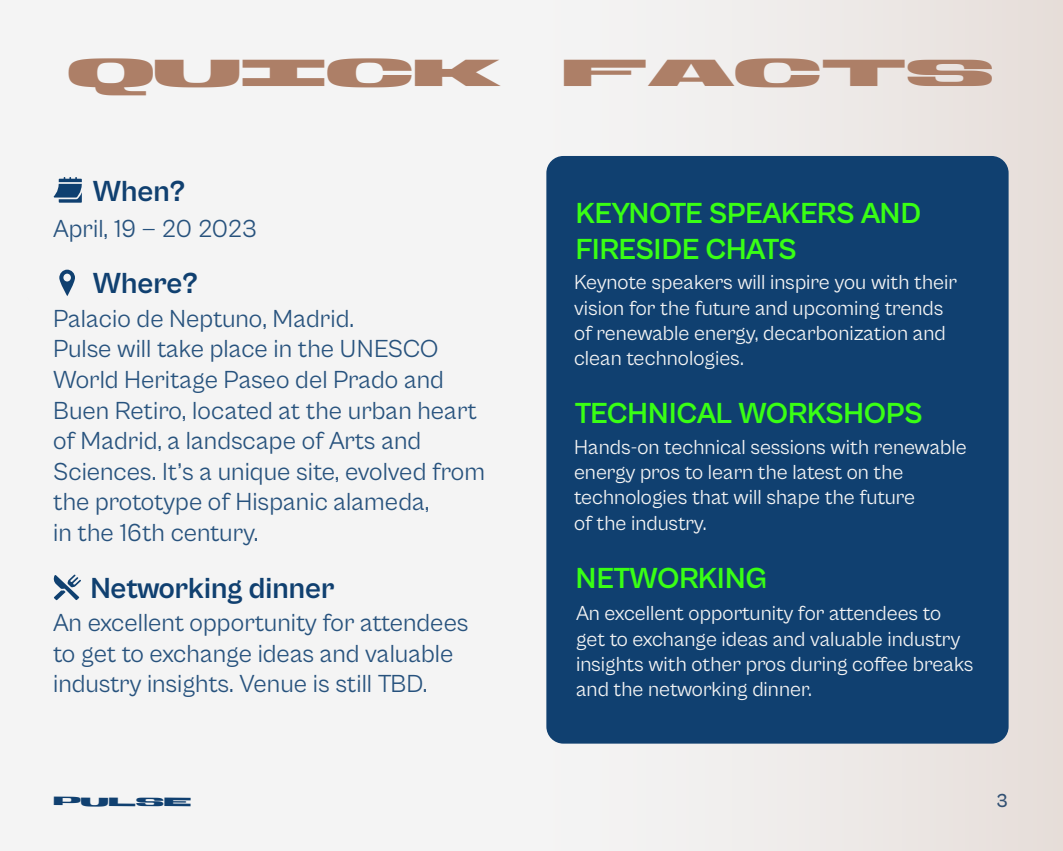
<style>
.page{position:relative;width:1063px;height:851px;background:#fff}
.page>*{position:absolute;margin:0;border:0;box-sizing:border-box;transform-origin:0 0}
.t1{font:37.5px "Generation Mono";color:#ad7f67}
.t2{font:700 30px/36px "Cabinet Grotesk";letter-spacing:-.015em;color:#39ff14}
.t3{font:700 30px "Cabinet Grotesk";color:#104070}
.t4{font:25.5px/30.6px "Cabinet Grotesk";color:#104070}
.t5{font:21px/25.2px "Cabinet Grotesk";color:#f4f4f4}
.t6{font:500 19.5px "Cabinet Grotesk";color:#104070}
.t7{font:12px "Generation Mono";letter-spacing:-.01em;color:#104070}
</style>
<div class="page">
<div style="left:0;top:0;width:1063px;height:850px;background:#f4f4f4"></div>
<div style="left:540px;top:0;width:523px;height:850px;background:linear-gradient(to right,#f5f6f7,#e7dfda)"></div>
<div style="left:546px;top:156px;width:463px;height:587px;background:#104070;border-radius:17px"></div>
<svg style="left:59px;top:269px;width:16px;height:27px"></svg>
<svg style="left:54px;top:177px;width:28px;height:26px"></svg>
<svg style="left:53px;top:574px;width:28px;height:26px"></svg>
<h1 class="t1" style="left:68px;top:46px;width:433px">QUICK</h1>
<h1 class="t1" style="left:562px;top:46px;width:433px">FACTS</h1>
<h2 class="t3" style="left:93px;top:175px;width:94px">When?</h2>
<p class="t4" style="left:53px;top:213px;width:205px">April, 19 — 20 2023</p>
<h2 class="t3" style="left:93px;top:266px;width:107px">Where?</h2>
<p class="t4" style="left:53px;top:303px;width:434px">Palacio de Neptuno, Madrid.<br>Pulse will take place in the UNESCO World Heritage Paseo del Prado and Buen Retiro, located at the urban heart of Madrid, a landscape of Arts and Sciences. It’s a unique site, evolved from the prototype of Hispanic alameda,<br>in the 16th century.</p>
<h2 class="t3" style="left:90px;top:572px;width:245px">Networking dinner</h2>
<p class="t4" style="left:53px;top:607px;width:417px">An excellent opportunity for attendees to get to exchange ideas and valuable industry insights. Venue is still TBD.</p>
<h2 class="t2" style="left:576px;top:195px;width:347px">KEYNOTE SPEAKERS AND<br>FIRESIDE CHATS</h2>
<p class="t5" style="left:574px;top:270px;width:385px">Keynote speakers will inspire you with their vision for the future and upcoming trends of renewable energy, decarbonization and clean technologies.</p>
<h2 class="t2" style="left:575px;top:395px;width:349px">TECHNICAL WORKSHOPS</h2>
<p class="t5" style="left:574px;top:434px;width:394px">Hands-on technical sessions with renewable energy pros to learn the latest on the technologies that will shape the future<br>of the industry.</p>
<h2 class="t2" style="left:576px;top:560px;width:192px">NETWORKING</h2>
<p class="t5" style="left:576px;top:601px;width:399px">An excellent opportunity for attendees to get to exchange ideas and valuable industry insights with other pros during coffee breaks and the networking dinner.</p>
<p class="t7" style="left:53px;top:793px;width:140px">PULSE</p>
<p class="t6" style="left:996px;top:789px;width:13px">3</p>
</div>
